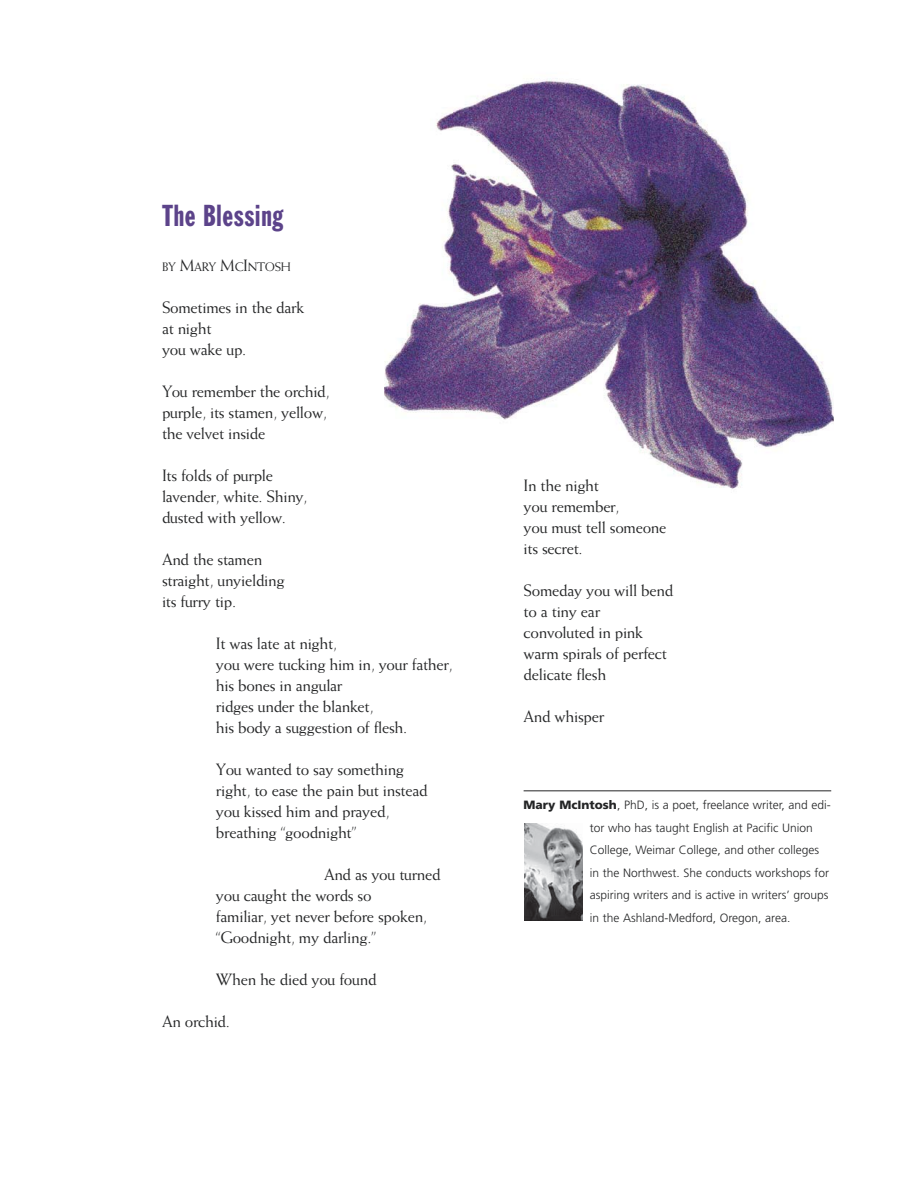
<style>
.page{position:relative;width:918px;height:1188px;background:#fff}
.page>*{position:absolute;margin:0;border:0;box-sizing:border-box;transform-origin:0 0}
.t1{font:extra-condensed 30px "Franklin Gothic BT";letter-spacing:.01em;color:#5c438a}
.t2{font:16.5px/21px "New Weiss";letter-spacing:-.02em;color:#242526}
.t3{font:12.3px "New Weiss";letter-spacing:-.025em;color:#242526}
.t4{font:300 12px/22.5px "Frutiger LT Std";color:#242526}
.s1{font-size:16.5px}
.s2{font-family:"Frutiger";font-weight:900}
</style>
<div class="page">
<img style="left:384px;top:78px;width:450px;height:411px">
<hr style="left:524px;top:791px;width:307px;height:1px;background:#242526">
<img style="left:525px;top:823px;width:57px;height:97px">
<h1 class="t1" style="left:162px;top:204px;width:123px">The Blessing</h1>
<p class="t3" style="left:162px;top:262px;width:130px">BY <span class="s1">M</span>ARY <span class="s1">M</span>C<span class="s1">I</span>NTOSH</p>
<p class="t2" style="left:162px;top:298px;width:144px">Sometimes in the dark at night<br>you wake up.</p>
<p class="t2" style="left:162px;top:382px;width:169px">You remember the orchid, purple, its stamen, yellow, the velvet inside</p>
<p class="t2" style="left:162px;top:466px;width:147px">Its folds of purple lavender, white. Shiny, dusted with yellow.</p>
<p class="t2" style="left:162px;top:550px;width:124px">And the stamen straight, unyielding its furry tip.</p>
<p class="t2" style="left:216px;top:634px;width:238px">It was late at night,<br>you were tucking him in, your father, his bones in angular<br>ridges under the blanket,<br>his body a suggestion of flesh.</p>
<p class="t2" style="left:216px;top:760px;width:213px">You wanted to say something right, to ease the pain but instead you kissed him and prayed, breathing “goodnight”</p>
<p class="t2" style="left:216px;top:865px;width:226px;text-indent:108px">And as you turned you caught the words so<br>familiar, yet never before spoken, “Goodnight, my darling.”</p>
<p class="t2" style="left:216px;top:970px;width:162px">When he died you found</p>
<p class="t2" style="left:162px;top:1012px;width:70px">An orchid.</p>
<p class="t2" style="left:524px;top:476px;width:144px">In the night<br>you remember,<br>you must tell someone its secret.</p>
<p class="t2" style="left:524px;top:581px;width:151px">Someday you will bend to a tiny ear convoluted in pink warm spirals of perfect delicate flesh</p>
<p class="t2" style="left:524px;top:707px;width:82px">And whisper</p>
<p class="t4" style="left:590px;top:794px;width:243px;text-indent:-66px"><span class="s2">Mary McIntosh</span>, PhD, is a poet, freelance writer, and edi&shy;tor who has taught English at Pacific Union College, Weimar College, and other colleges in the Northwest. She conducts workshops for aspiring writers and is active in writers’ groups in the Ashland-Medford, Oregon, area.</p>
</div>
